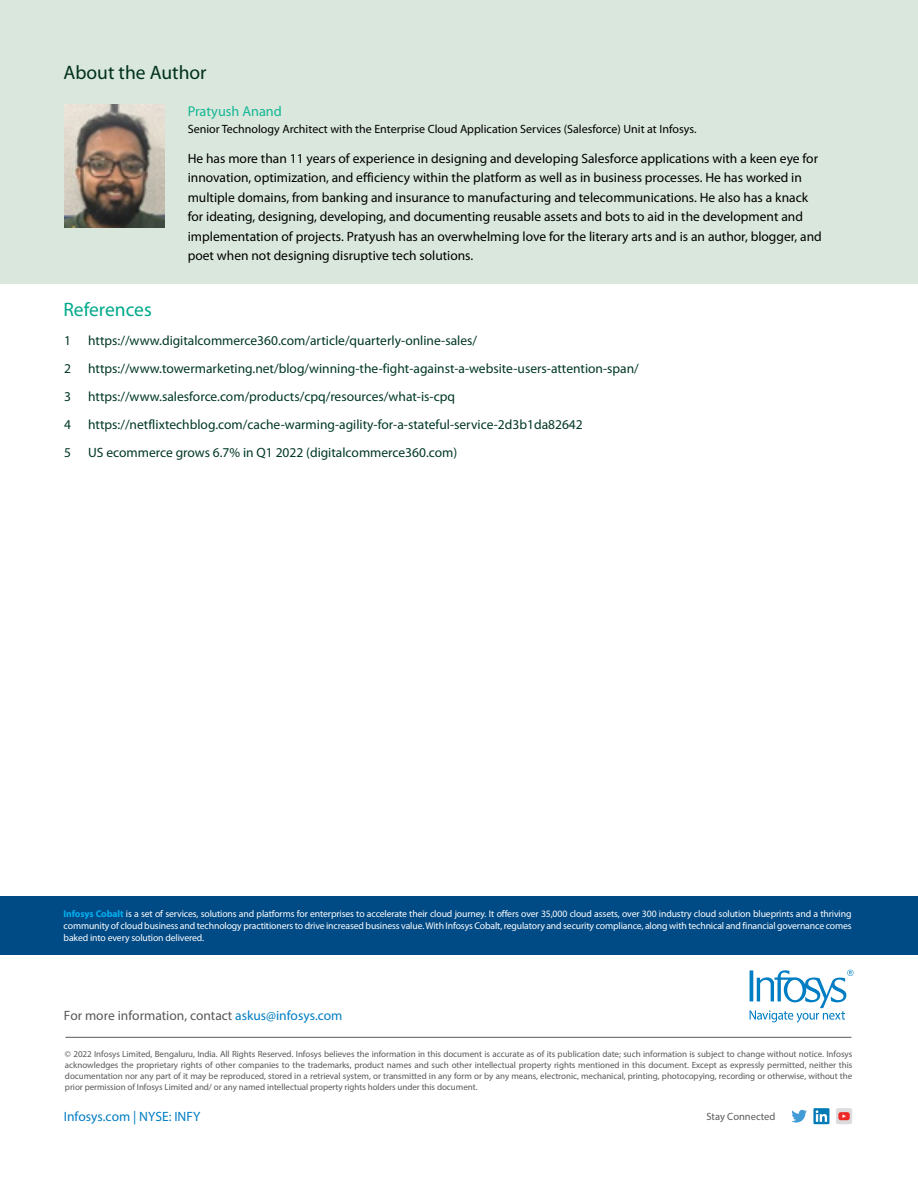
<style>
.page{position:relative;width:918px;height:1188px;background:#fff}
.page>*{position:absolute;margin:0;border:0;box-sizing:border-box;transform-origin:0 0}
.t1{font:19.5px "Myriad Pro";color:#00301d}
.t2{font:19.5px "Myriad Pro";color:#00a98a}
.t3{font:14.25px "Myriad Pro";color:#14b795}
.t4{font:13.5px/19.5px "Myriad Pro";color:#000}
.t5{font:13.5px "Myriad Pro";color:#003726}
.t6{font:13.5px "Myriad Pro";color:#58595b}
.t7{font:13.5px "Myriad Pro";color:#007dc3}
.t8{font:12px "Myriad Pro";color:#000}
.t9{font:10.5px "Myriad Pro";color:#58595b}
.t10{font:9.75px/12px "Myriad Pro";letter-spacing:-.015em;color:#fff;text-align:justify}
.t11{font:9px/10.8px "Myriad Pro";letter-spacing:-.005em;color:#58595b;text-align:justify}
.s1{font-weight:700;color:#00aeef}
.s2{color:#007dc3}
</style>
<div class="page">
<svg style="left:791px;top:1110px;width:16px;height:13px"></svg>
<svg style="left:813px;top:1108px;width:16px;height:16px"></svg>
<svg style="left:816px;top:1110px;width:11px;height:12px"></svg>
<div style="left:836px;top:1108px;width:16px;height:16px;background:#dcdcdf;border-radius:2px"></div>
<svg style="left:838px;top:1112px;width:12px;height:8px"></svg>
<svg style="left:750px;top:970px;width:104px;height:53px"></svg>
<hr style="left:65px;top:1037px;width:787px;height:1px;background:#58595b">
<div style="left:0;top:0;width:918px;height:283px;background:#d9e7dc"></div>
<div style="left:0;top:896px;width:918px;height:59px;background:#004a85"></div>
<img style="left:64px;top:105px;width:100px;height:122px">
<h1 class="t1" style="left:64px;top:61px;width:144px">About the Author</h1>
<h2 class="t3" style="left:188px;top:103px;width:96px">Pratyush Anand</h2>
<h3 class="t8" style="left:188px;top:121px;width:510px">Senior Technology Architect with the Enterprise Cloud Application Services (Salesforce) Unit at Infosys.</h3>
<p class="t4" style="left:188px;top:148px;width:636px">He has more than 11 years of experience in designing and developing Salesforce applications with a keen eye for innovation, optimization, and efficiency within the platform as well as in business processes. He has worked in multiple domains, from banking and insurance to manufacturing and telecommunications. He also has a knack for ideating, designing, developing, and documenting reusable assets and bots to aid in the development and implementation of projects. Pratyush has an overwhelming love for the literary arts and is an author, blogger, and poet when not designing disruptive tech solutions.</p>
<h1 class="t2" style="left:63px;top:297px;width:90px">References</h1>
<h3 class="t5" style="left:64px;top:332px;width:8px">1</h3>
<h3 class="t5" style="left:88px;top:332px;width:391px">https://www.digitalcommerce360.com/article/quarterly-online-sales/</h3>
<h3 class="t5" style="left:64px;top:360px;width:8px">2</h3>
<h3 class="t5" style="left:88px;top:360px;width:552px">https://www.towermarketing.net/blog/winning-the-fight-against-a-website-users-attention-span/</h3>
<h3 class="t5" style="left:64px;top:388px;width:8px">3</h3>
<h3 class="t5" style="left:88px;top:388px;width:369px">https://www.salesforce.com/products/cpq/resources/what-is-cpq</h3>
<h3 class="t5" style="left:64px;top:416px;width:8px">4</h3>
<h3 class="t5" style="left:88px;top:416px;width:496px">https://netflixtechblog.com/cache-warming-agility-for-a-stateful-service-2d3b1da82642</h3>
<h3 class="t5" style="left:64px;top:444px;width:8px">5</h3>
<h3 class="t5" style="left:88px;top:444px;width:371px">US ecommerce grows 6.7% in Q1 2022 (digitalcommerce360.com)</h3>
<p class="t10" style="left:64px;top:907px;width:790px"><span class="s1">Infosys Cobalt</span> is a set of services, solutions and platforms for enterprises to accelerate their cloud journey. It offers over 35,000 cloud assets, over 300 industry cloud solution blueprints and a thriving community of cloud business and technology practitioners to drive increased business value. With Infosys Cobalt, regulatory and security compliance, along with technical and financial governance comes baked into every solution delivered.</p>
<h3 class="t6" style="left:64px;top:1007px;width:280px">For more information, contact <span class="s2">askus@infosys.com</span></h3>
<p class="t11" style="left:65px;top:1049px;width:789px">© 2022 Infosys Limited, Bengaluru, India. All Rights Reserved. Infosys believes the information in this document is accurate as of its publication date; such information is subject to change without notice. Infosys acknowledges the proprietary rights of other companies to the trademarks, product names and such other intellectual property rights mentioned in this document. Except as expressly permitted, neither this documentation nor any part of it may be reproduced, stored in a retrieval system, or transmitted in any form or by any means, electronic, mechanical, printing, photocopying, recording or otherwise, without the prior permission of Infosys Limited and/ or any named intellectual property rights holders under this document.</p>
<h3 class="t7" style="left:64px;top:1108px;width:138px">Infosys.com | NYSE: INFY</h3>
<p class="t9" style="left:706px;top:1110px;width:70px">Stay Connected</p>
</div>
